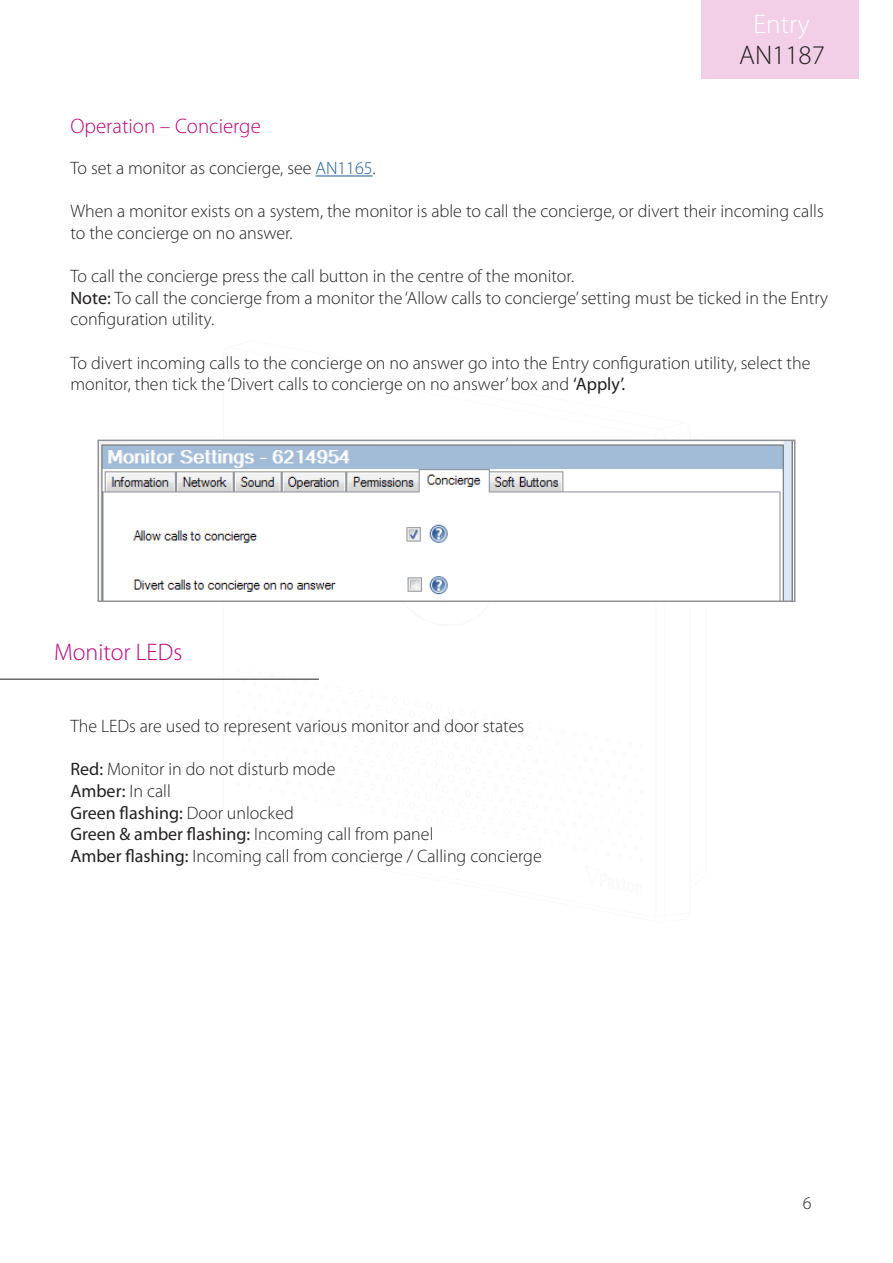
<style>
.page{position:relative;width:893px;height:1263px;background:#fff}
.page>*{position:absolute;margin:0;border:0;box-sizing:border-box;transform-origin:0 0}
.t1{font:300 27px "Myriad Pro";color:#231f20}
.t2{font:300 27px "Myriad Pro";color:#fff}
.Section_title{font:300 24px "Myriad Pro";color:#bd037d}
.Section_title-2{font:300 21px "Myriad Pro";color:#bd037d}
.Text{font:300 18px/21.6px "Myriad Pro";color:#231f20}
.Text-2{font:18px "Myriad Pro";color:#231f20}
.s1{color:#175d9e}
.s2{font-weight:400}
.s3{font-weight:300}
</style>
<div class="page">
<svg style="left:274px;top:439px;width:331px;height:1px"></svg>
<div style="left:702px;top:0;width:157px;height:79px;background:#f2cfe6"></div>
<hr style="left:315px;top:176px;width:58px;height:1px;background:#175d9e">
<img style="left:100px;top:443px;width:692px;height:156px">
<div style="left:97px;top:440px;width:698px;height:162px;border:2px solid #919295"></div>
<hr style="left:0;top:679px;width:319px;height:1px;background:#231f20">
<h1 class="t2" style="left:754px;top:8px;width:58px">Entry</h1>
<p class="Section_title-2" style="left:70px;top:113px;width:192px">Operation – Concierge</p>
<h1 class="t1" style="left:739px;top:39px;width:87px">AN1187</h1>
<p class="Text" style="left:70px;top:157px;width:307px">To set a monitor as concierge, see <span class="s1">AN1165</span>.</p>
<p class="Text" style="left:70px;top:200px;width:755px">When a monitor exists on a system, the monitor is able to call the concierge, or divert their incoming calls to the concierge on no answer.</p>
<p class="Text" style="left:70px;top:265px;width:505px">To call the concierge press the call button in the centre of the monitor.</p>
<p class="Text" style="left:70px;top:287px;width:759px"><span class="s2">Note:</span> To call the concierge from a monitor the ‘Allow calls to concierge’ setting must be ticked in the Entry configuration utility.</p>
<p class="Text" style="left:70px;top:352px;width:742px">To divert incoming calls to the concierge on no answer go into the Entry configuration utility, select the monitor, then tick the ‘Divert calls to concierge on no answer’ box and <span class="s2">‘Apply’.</span></p>
<p class="Section_title" style="left:54px;top:638px;width:130px">Monitor LEDs</p>
<p class="Text" style="left:70px;top:715px;width:455px">The LEDs are used to represent various monitor and door states</p>
<p class="Text" style="left:70px;top:758px;width:266px"><span class="s2">Red:</span> Monitor in do not disturb mode</p>
<p class="Text-2" style="left:70px;top:780px;width:102px">Amber: <span class="s3">In call</span></p>
<p class="Text-2" style="left:70px;top:801px;width:225px">Green flashing: <span class="s3">Door unlocked</span></p>
<p class="Text" style="left:70px;top:823px;width:365px"><span class="s2">Green &amp; amber flashing:</span> Incoming call from panel</p>
<p class="Text" style="left:70px;top:845px;width:473px"><span class="s2">Amber flashing:</span> Incoming call from concierge / Calling concierge</p>
<p class="Text" style="left:803px;top:1192px;width:10px">6</p>
</div>
